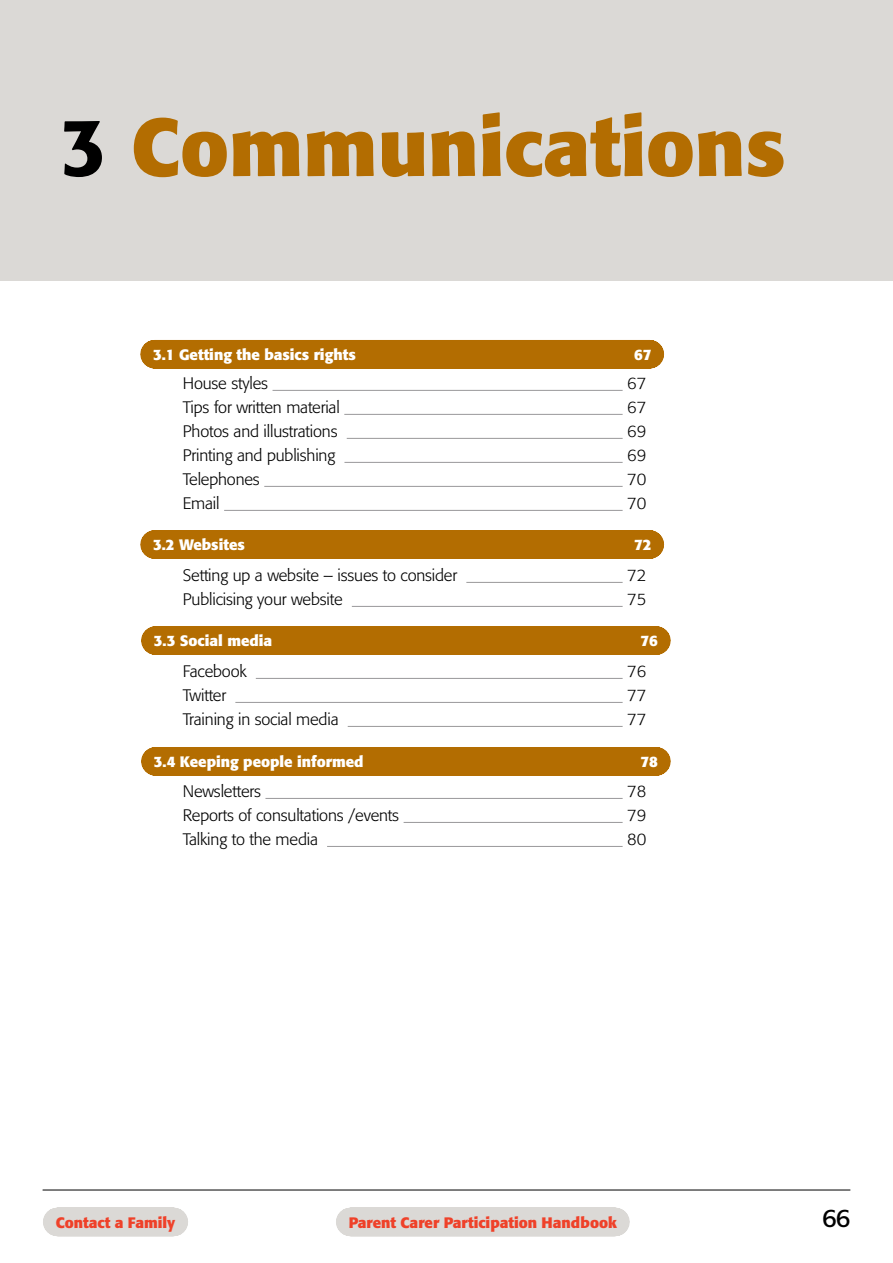
<style>
.page{position:relative;width:893px;height:1263px;background:#fff}
.page>*{position:absolute;margin:0;border:0;box-sizing:border-box;transform-origin:0 0}
.t1{font:700 81px "Formata BQ";color:#b36d01}
.t2{font:25.2px "Formata BQ";color:#000}
.t3{font:300 16.5px "Formata BQ";letter-spacing:-.01em;color:#000}
.t4{font:700 15px "Formata BQ";color:#fff}
.t5{font:700 15px "Formata BQ";color:#ef4129}
.s1{font-weight:500;color:#000}
</style>
<div class="page">
<hr style="left:43px;top:1189px;width:807px;height:1px;background:#000">
<div style="left:350px;top:1208px;width:266px;height:28px;background:#dbd9d6"></div>
<div style="left:57px;top:1208px;width:117px;height:28px;background:#dbd9d6"></div>
<div style="left:0;top:0;width:893px;height:281px;background:#dbd9d6"></div>
<div style="left:155px;top:340px;width:495px;height:28px;background:#b36d01"></div>
<hr style="left:273px;top:390px;width:350px;height:1px;background:#99989a">
<hr style="left:344px;top:414px;width:279px;height:1px;background:#99989a">
<hr style="left:347px;top:438px;width:276px;height:1px;background:#99989a">
<hr style="left:344px;top:462px;width:279px;height:1px;background:#99989a">
<hr style="left:264px;top:486px;width:359px;height:1px;background:#99989a">
<hr style="left:224px;top:510px;width:399px;height:1px;background:#99989a">
<hr style="left:466px;top:582px;width:157px;height:1px;background:#99989a">
<hr style="left:352px;top:606px;width:271px;height:1px;background:#99989a">
<hr style="left:256px;top:678px;width:367px;height:1px;background:#99989a">
<hr style="left:235px;top:702px;width:388px;height:1px;background:#99989a">
<hr style="left:348px;top:726px;width:275px;height:1px;background:#99989a">
<hr style="left:265px;top:798px;width:358px;height:1px;background:#99989a">
<hr style="left:404px;top:822px;width:219px;height:1px;background:#99989a">
<hr style="left:327px;top:846px;width:296px;height:1px;background:#99989a">
<div style="left:155px;top:530px;width:495px;height:29px;background:#b36d01"></div>
<div style="left:155px;top:626px;width:501px;height:29px;background:#b36d01"></div>
<div style="left:155px;top:747px;width:501px;height:29px;background:#b36d01"></div>
<h1 class="t1" style="left:60px;top:97px;width:727px"><span class="s1">3</span> Communications</h1>
<p class="t4" style="left:153px;top:345px;width:204px">3.1 Getting the basics rights</p>
<p class="t4" style="left:634px;top:345px;width:19px">67</p>
<p class="t3" style="left:183px;top:373px;width:87px">House styles</p>
<p class="t3" style="left:627px;top:373px;width:21px">67</p>
<p class="t3" style="left:183px;top:397px;width:158px">Tips for written material</p>
<p class="t3" style="left:627px;top:397px;width:21px">67</p>
<p class="t3" style="left:183px;top:421px;width:156px">Photos and illustrations</p>
<p class="t3" style="left:627px;top:421px;width:21px">69</p>
<p class="t3" style="left:183px;top:445px;width:154px">Printing and publishing</p>
<p class="t3" style="left:627px;top:445px;width:21px">69</p>
<p class="t3" style="left:183px;top:469px;width:78px">Telephones</p>
<p class="t3" style="left:627px;top:469px;width:21px">70</p>
<p class="t3" style="left:183px;top:493px;width:38px">Email</p>
<p class="t3" style="left:627px;top:493px;width:21px">70</p>
<p class="t4" style="left:153px;top:535px;width:93px">3.2 Websites</p>
<p class="t4" style="left:634px;top:535px;width:19px">72</p>
<p class="t3" style="left:183px;top:565px;width:276px">Setting up a website – issues to consider</p>
<p class="t3" style="left:627px;top:565px;width:21px">72</p>
<p class="t3" style="left:183px;top:589px;width:161px">Publicising your website</p>
<p class="t3" style="left:627px;top:589px;width:21px">75</p>
<p class="t4" style="left:154px;top:632px;width:120px">3.3 Social media</p>
<p class="t4" style="left:641px;top:632px;width:19px">76</p>
<p class="t3" style="left:183px;top:661px;width:65px">Facebook</p>
<p class="t3" style="left:627px;top:661px;width:21px">76</p>
<p class="t3" style="left:183px;top:685px;width:45px">Twitter</p>
<p class="t3" style="left:627px;top:685px;width:21px">77</p>
<p class="t3" style="left:183px;top:709px;width:157px">Training in social media</p>
<p class="t3" style="left:627px;top:709px;width:21px">77</p>
<p class="t4" style="left:154px;top:752px;width:211px">3.4 Keeping people informed</p>
<p class="t4" style="left:641px;top:752px;width:19px">78</p>
<p class="t3" style="left:183px;top:781px;width:80px">Newsletters</p>
<p class="t3" style="left:627px;top:781px;width:21px">78</p>
<p class="t3" style="left:183px;top:805px;width:218px">Reports of consultations /events</p>
<p class="t3" style="left:627px;top:805px;width:21px">79</p>
<p class="t3" style="left:183px;top:829px;width:137px">Talking to the media</p>
<p class="t3" style="left:627px;top:829px;width:21px">80</p>
<p class="t5" style="left:56px;top:1213px;width:121px">Contact a Family</p>
<p class="t5" style="left:349px;top:1213px;width:270px">Parent Carer Participation Handbook</p>
<h2 class="t2" style="left:822px;top:1202px;width:30px">66</h2>
</div>
